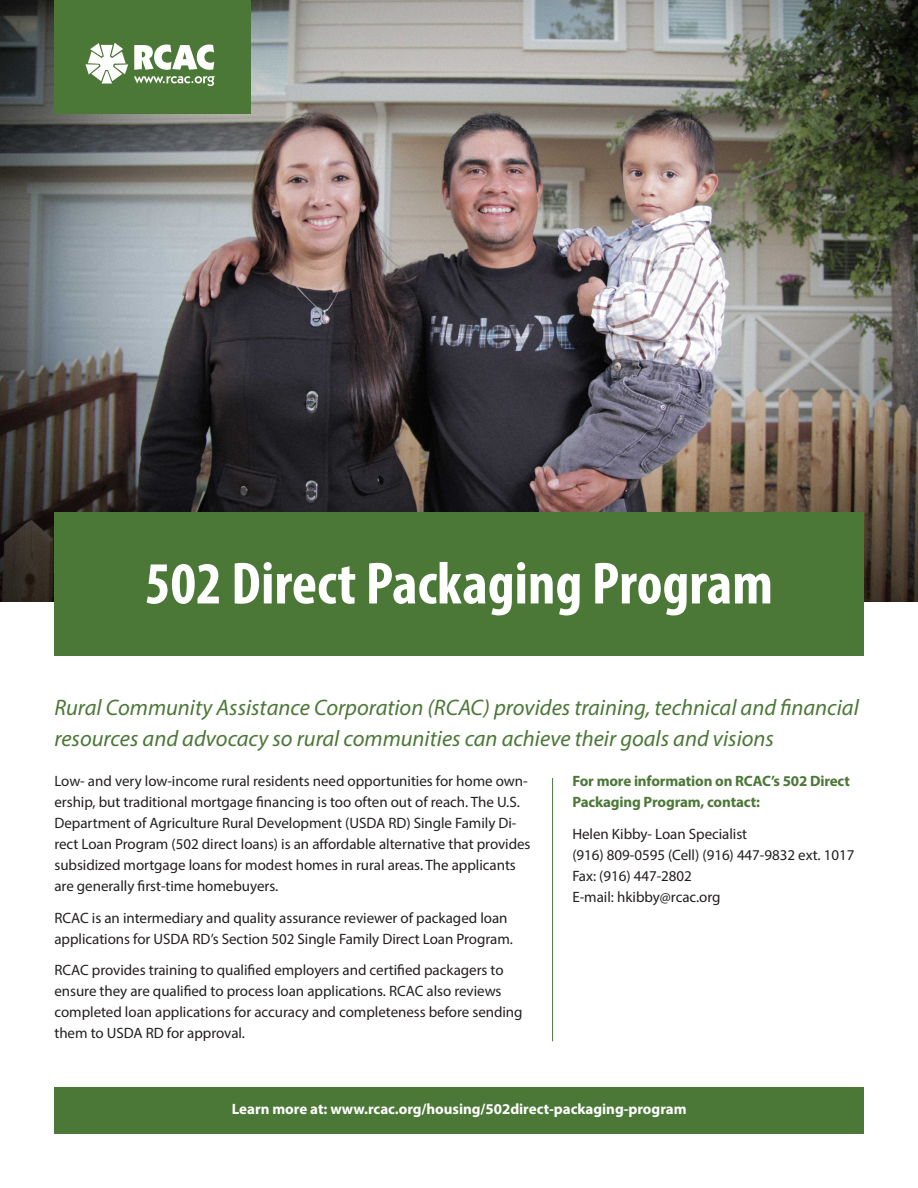
<style>
.page{position:relative;width:918px;height:1188px;background:#fff}
.page>*{position:absolute;margin:0;border:0;box-sizing:border-box;transform-origin:0 0}
.t1{font:700 condensed 60px "Myriad Pro";color:#fff}
.t2{font:italic 22.5px/31.5px "Myriad Pro";color:#4b7837}
.t3{font:15px/21px "Myriad Pro";letter-spacing:-.005em;color:#231f20}
.t4{font:700 15px/21px "Myriad Pro";letter-spacing:-.01em;color:#4b7837}
.t5{font:700 15px "Myriad Pro";letter-spacing:-.005em;color:#fff}
</style>
<div class="page">
<div style="left:54px;top:1087px;width:810px;height:47px;background:#4b7837"></div>
<img style="left:0;top:0;width:918px;height:602px">
<div style="left:54px;top:512px;width:810px;height:144px;background:#4b7837"></div>
<div style="left:54px;top:0;width:197px;height:114px;background:#4b7837"></div>
<svg style="left:85px;top:43px;width:43px;height:41px"></svg>
<svg style="left:134px;top:45px;width:80px;height:25px"></svg>
<svg style="left:134px;top:76px;width:81px;height:10px"></svg>
<hr style="left:552px;top:778px;width:1px;height:263px;background:#487636">
<p class="t1" style="left:145px;top:546px;width:630px">502 Direct Packaging Program</p>
<p class="t2" style="left:54px;top:691px;width:806px">Rural Community Assistance Corporation (RCAC) provides training, technical and financial resources and advocacy so rural communities can achieve their goals and visions</p>
<p class="t3" style="left:54px;top:771px;width:478px">Low- and very low-income rural residents need opportunities for home own&shy;ership, but traditional mortgage financing is too often out of reach. The U.S.<br>Department of Agriculture Rural Development (USDA RD) Single Family Di&shy;rect Loan Program (502 direct loans) is an affordable alternative that provides subsidized mortgage loans for modest homes in rural areas. The applicants are generally first-time homebuyers.</p>
<p class="t3" style="left:54px;top:907px;width:460px">RCAC is an intermediary and quality assurance reviewer of packaged loan applications for USDA RD’s Section 502 Single Family Direct Loan Program.</p>
<p class="t3" style="left:54px;top:960px;width:470px">RCAC provides training to qualified employers and certified packagers to ensure they are qualified to process loan applications. RCAC also reviews completed loan applications for accuracy and completeness before sending them to USDA RD for approval.</p>
<p class="t4" style="left:572px;top:770px;width:279px">For more information on RCAC’s 502 Direct<br>Packaging Program, contact:</p>
<p class="t3" style="left:572px;top:823px;width:284px">Helen Kibby- Loan Specialist<br>(916) 809-0595 (Cell) (916) 447-9832 ext. 1017<br>Fax: (916) 447-2802<br>E-mail: hkibby@rcac.org</p>
<p class="t5" style="left:232px;top:1099px;width:456px">Learn more at: www.rcac.org/housing/502direct-packaging-program</p>
</div>
